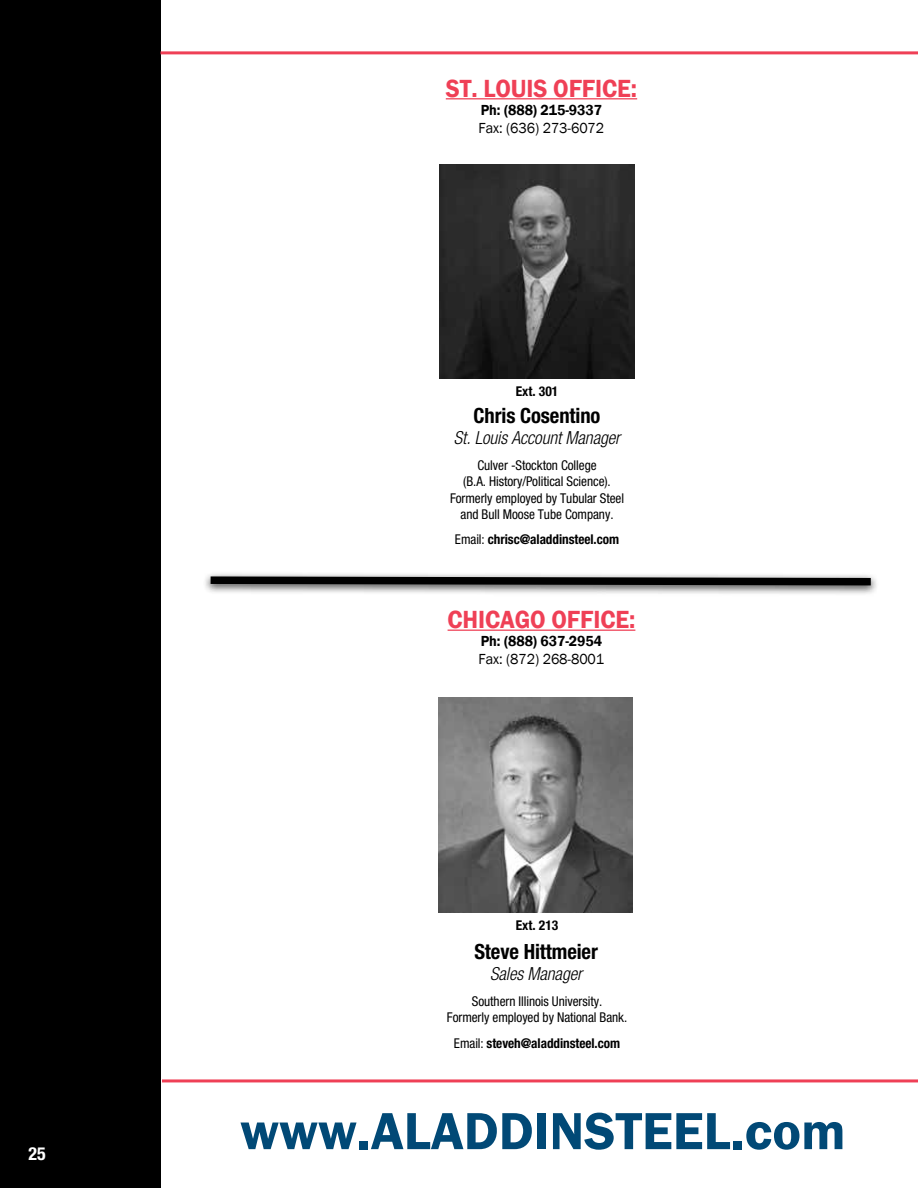
<style>
.page{position:relative;width:918px;height:1188px;background:#fff}
.page>*{position:absolute;margin:0;border:0;box-sizing:border-box;transform-origin:0 0}
.t1{font:600 54px "Franklin Gothic";color:#014976}
.t2{font:600 25.5px "Franklin Gothic";letter-spacing:-.005em;color:#ef4056;scale:.95 1}
.t3{font:700 condensed 21px "Helvetica Neue LT Std";letter-spacing:-.005em;color:#000}
.t4{font:italic 300 condensed 18px "Helvetica Neue LT Pro";letter-spacing:-.005em;color:#000}
.t5{font:700 condensed 18px "Helvetica Neue LT Std";color:#fff}
.t6{font:18px "Minion Pro";color:#fff}
.t7{font:15px "Franklin Gothic";letter-spacing:-.005em;color:#000;scale:.95 1}
.t8{font:600 15px "Franklin Gothic";letter-spacing:-.005em;color:#000;scale:.95 1}
.t9{font:condensed 13.5px/16.2px "Helvetica Neue LT Pro";letter-spacing:-.005em;color:#000;text-align:center}
.t10{font:700 condensed 13.5px "Helvetica Neue LT Std";letter-spacing:-.005em;color:#000}
.s1{font-family:"Helvetica Neue LT Pro";font-weight:400}
</style>
<div class="page">
<div style="left:0;top:0;width:160px;height:1188px;background:#000"></div>
<hr style="left:446px;top:98px;width:191px;height:1px;background:#ef4056">
<hr style="left:448px;top:630px;width:187px;height:1px;background:#ef4056">
<img style="left:440px;top:164px;width:194px;height:215px">
<div style="left:202px;top:571px;width:677px;height:25px;background:#000;opacity:.75"></div>
<svg style="left:203px;top:573px;width:675px;height:16px;background:#696969"></svg>
<hr style="left:162px;top:1079px;width:756px;height:3px;background:#ef4056">
<hr style="left:161px;top:51px;width:757px;height:3px;background:#ef4056">
<img style="left:438px;top:698px;width:195px;height:214px">
<h3 class="t5" style="left:28px;top:1142px;width:19px">25</h3>
<h3 class="t6" style="left:37px;top:1142px;width:10px">2</h3>
<h2 class="t2" style="left:446px;top:73px;width:203px">ST. LOUIS OFFICE:</h2>
<p class="t8" style="left:481px;top:101px;width:129px">Ph: (888) 215-9337</p>
<p class="t7" style="left:479px;top:119px;width:134px">Fax: (636) 273-6072</p>
<p class="t10" style="left:516px;top:383px;width:44px">Ext. 301</p>
<h3 class="t3" style="left:474px;top:403px;width:128px">Chris Cosentino</h3>
<h3 class="t4" style="left:454px;top:427px;width:168px">St. Louis Account Manager</h3>
<p class="t9" style="left:450px;top:457px;width:176px">Culver -Stockton College<br>(B.A. History/Political Science).<br>Formerly employed by Tubular Steel and Bull Moose Tube Company.</p>
<p class="t10" style="left:455px;top:531px;width:166px"><span class="s1">Email:</span> chrisc@aladdinsteel.com</p>
<h2 class="t2" style="left:448px;top:604px;width:199px">CHICAGO OFFICE:</h2>
<p class="t8" style="left:481px;top:632px;width:129px">Ph: (888) 637-2954</p>
<p class="t7" style="left:479px;top:650px;width:134px">Fax: (872) 268-8001</p>
<p class="t10" style="left:516px;top:917px;width:44px">Ext. 213</p>
<h3 class="t3" style="left:474px;top:939px;width:125px">Steve Hittmeier</h3>
<h3 class="t4" style="left:490px;top:963px;width:93px">Sales Manager</h3>
<p class="t9" style="left:447px;top:993px;width:182px">Southern Illinois University.<br>Formerly employed by National Bank.</p>
<p class="t10" style="left:454px;top:1035px;width:168px"><span class="s1">Email:</span> steveh@aladdinsteel.com</p>
<h1 class="t1" style="left:240px;top:1098px;width:607px">www.ALADDINSTEEL.com</h1>
</div>
